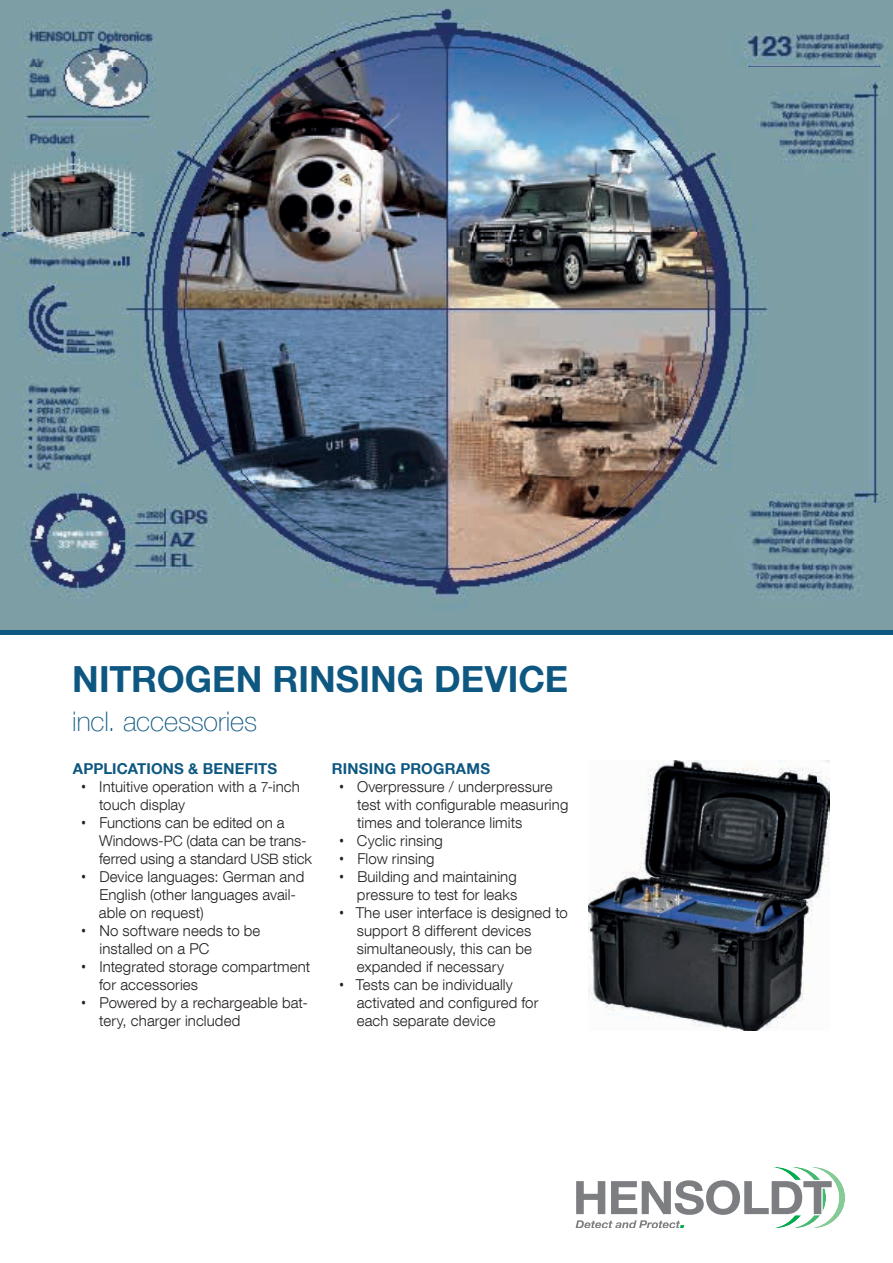
<style>
.page{position:relative;width:893px;height:1263px;background:#fff}
.page>*{position:absolute;margin:0;border:0;box-sizing:border-box;transform-origin:0 0}
.t1{font:700 36px "Helvetica Neue LT Com";color:#0d5781}
.t2{font:100 27px "Helvetica Neue LT Com";letter-spacing:-.005em;color:#0d5781}
.t3{font:300 15px/18px "Helvetica Neue LT Com";letter-spacing:.005em;color:#231f20}
.t4{font:700 15px "Helvetica Neue LT Com";letter-spacing:.015em;color:#0d5781}
.s1{font-family:"Arial Narrow";font-weight:400}
.s2{font-size:14.25px}
</style>
<div class="page">
<svg style="left:575px;top:1167px;width:270px;height:61px"></svg>
<img style="left:0;top:0;width:893px;height:630px">
<div style="left:0;top:630px;width:893px;height:5px;background:#0d5781"></div>
<img style="left:588px;top:760px;width:241px;height:270px">
<h1 class="t1" style="left:72px;top:656px;width:497px">NITROGEN RINSING DEVICE</h1>
<h2 class="t2" style="left:72px;top:705px;width:186px">incl. accessories</h2>
<p class="t4" style="left:73px;top:759px;width:206px">APPLICATIONS &amp; BENEFITS</p>
<p class="t3" style="left:99px;top:777px;width:202px;text-indent:-18px"><span class="s1">•</span> Intuitive operation with a <span class="s2">7</span>-inch touch display</p>
<p class="t3" style="left:99px;top:813px;width:214px;text-indent:-18px"><span class="s1">•</span> Functions can be edited on a<br>Windows-<span class="s2">PC</span> (data can be trans&shy;ferred using a standard <span class="s2">USB</span> stick</p>
<p class="t3" style="left:99px;top:867px;width:207px;text-indent:-17px"><span class="s1">•</span> Device languages: German and<br>English (other languages avail&shy;able on request)</p>
<p class="t3" style="left:100px;top:921px;width:162px;text-indent:-18px"><span class="s1">•</span> No software needs to be installed on a PC</p>
<p class="t3" style="left:99px;top:957px;width:212px;text-indent:-18px"><span class="s1">•</span> Integrated storage compartment for accessories</p>
<p class="t3" style="left:99px;top:993px;width:210px;text-indent:-18px"><span class="s1">•</span> Powered by a rechargeable bat&shy;tery, charger included</p>
<p class="t4" style="left:332px;top:759px;width:160px">RINSING PROGRAMS</p>
<p class="t3" style="left:357px;top:777px;width:213px;text-indent:-18px"><span class="s1">•</span> Overpressure / underpressure test with configurable measuring times and tolerance limits</p>
<p class="t3" style="left:340px;top:831px;width:105px"><span class="s1">•</span> Cyclic rinsing</p>
<p class="t3" style="left:340px;top:849px;width:96px"><span class="s1">•</span> Flow rinsing</p>
<p class="t3" style="left:340px;top:867px;width:179px;text-align:right"><span class="s1">•</span> Building and maintaining pressure to test for leaks</p>
<p class="t3" style="left:357px;top:903px;width:213px;text-indent:-17px"><span class="s1">•</span> The user interface is designed to support 8 different devices simultaneously, this can be expanded if necessary</p>
<p class="t3" style="left:357px;top:975px;width:183px;text-indent:-17px"><span class="s1">•</span> Tests can be individually activated and configured for each separate device</p>
</div>
